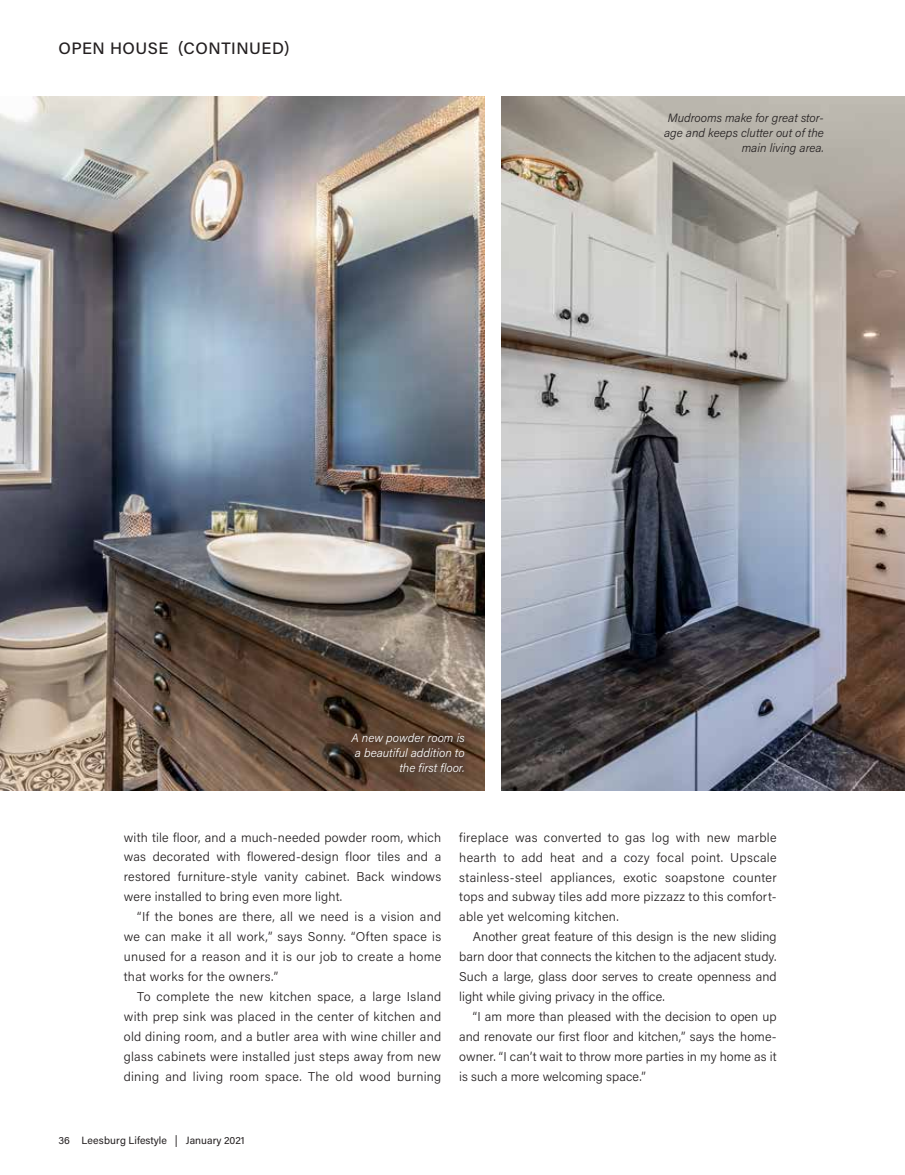
<style>
.page{position:relative;width:905px;height:1175px;background:#fff}
.page>*{position:absolute;margin:0;border:0;box-sizing:border-box;transform-origin:0 0}
.t1{font:500 16.5px "Acumin Pro";letter-spacing:.03em;color:#231f20}
.t2{font:300 12.75px/20px "Acumin Pro";letter-spacing:.02em;color:#231f20;text-align:justify}
.t3{font:italic 300 12px/15px "Acumin Pro";color:#231f20;text-align:right}
.t4{font:italic 300 12px/15px "Acumin Pro";color:#fff;text-align:right}
.t5{font:10.5px "Acumin Pro";color:#231f20}
.s1{font-size:11.4px}
</style>
<div class="page">
<img style="left:0;top:97px;width:484px;height:693px">
<img style="left:502px;top:97px;width:402px;height:693px">
<div style="left:346px;top:727px;width:126px;height:53px;background:#231f20;opacity:.9"></div>
<p class="t1" style="left:58px;top:37px;width:232px">OPEN HOUSE (CONTINUED)</p>
<p class="t3" style="left:664px;top:110px;width:161px">Mudrooms make for great stor&shy;age and keeps clutter out of the main living area.</p>
<p class="t4" style="left:351px;top:730px;width:114px">A new powder room is a beautiful addition to the first floor.</p>
<p class="t2" style="left:124px;top:826px;width:319px">with tile floor, and a much-needed powder room, which was decorated with flowered-design floor tiles and a restored furniture-style vanity cabinet. Back windows were installed to bring even more light.</p>
<p class="t2" style="left:124px;top:906px;width:319px;text-indent:14px">“If the bones are there, all we need is a vision and we can make it all work,” says Sonny. “Often space is unused for a reason and it is our job to create a home that works for the owners.”</p>
<p class="t2" style="left:124px;top:986px;width:319px;text-indent:14px">To complete the new kitchen space, a large Island with prep sink was placed in the center of kitchen and old dining room, and a butler area with wine chiller and glass cabinets were installed just steps away from new dining and living room space. The old wood burning</p>
<p class="t2" style="left:459px;top:826px;width:319px">fireplace was converted to gas log with new marble hearth to add heat and a cozy focal point. Upscale stainless-steel appliances, exotic soapstone counter tops and subway tiles add more pizzazz to this comfort&shy;able yet welcoming kitchen.</p>
<p class="t2" style="left:459px;top:926px;width:319px;text-indent:14px">Another great feature of this design is the new sliding barn door that connects the kitchen to the adjacent study.<br>Such a large, glass door serves to create openness and light while giving privacy in the office.</p>
<p class="t2" style="left:459px;top:1006px;width:319px;text-indent:14px">“I am more than pleased with the decision to open up and renovate our first floor and kitchen,” says the home&shy;owner. “I can’t wait to throw more parties in my home as it is such a more welcoming space.”</p>
<p class="t5" style="left:58px;top:1133px;width:188px">36 Leesburg Lifestyle <span class="s1">|</span> January 2021</p>
</div>
